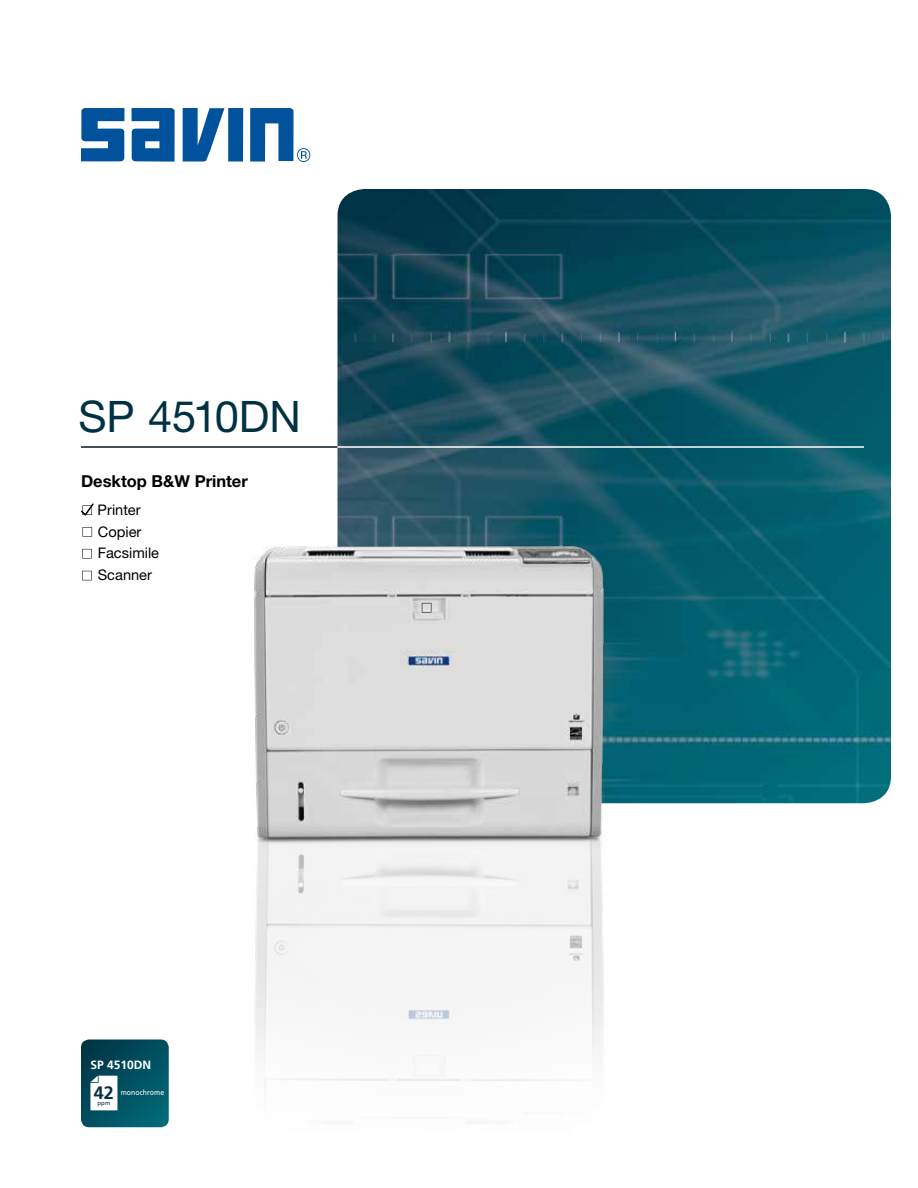
<style>
.page{position:relative;width:918px;height:1188px;background:#fff}
.page>*{position:absolute;margin:0;border:0;box-sizing:border-box;transform-origin:0 0}
.t1{font:43.5px "Helvetica Neue LT Std";letter-spacing:-.005em;color:#003143}
.t2{font:700 18px "Frutiger LT Std";color:#003143}
.t3{font:700 16.5px "Helvetica Neue LT Std";color:#000}
.t4{font:14.7px/21.8px "Helvetica Neue LT Std";color:#000}
.t5{font:700 12px "Frutiger LT Std";color:#fff}
.t6{font:7.5px "Frutiger LT Std";letter-spacing:.01em;color:#fff;scale:.92 1}
.t7{font:6px "Frutiger LT Std";color:#003143}
</style>
<div class="page">
<img style="left:338px;top:189px;width:553px;height:614px">
<hr style="left:81px;top:446px;width:257px;height:2px;background:#041722">
<hr style="left:338px;top:446px;width:526px;height:2px;background:#fff">
<svg style="left:81px;top:108px;width:44px;height:54px;background:#3274af"></svg>
<svg style="left:183px;top:108px;width:41px;height:54px"></svg>
<div style="left:228px;top:108px;width:15px;height:54px;background:#00529c"></div>
<svg style="left:131px;top:108px;width:44px;height:54px;background:#2a6eac"></svg>
<svg style="left:250px;top:108px;width:60px;height:54px"></svg>
<svg style="left:81px;top:503px;width:13px;height:13px"></svg>
<img style="left:134px;top:468px;width:608px;height:660px">
<svg style="left:83px;top:527px;width:9px;height:10px"></svg>
<svg style="left:82px;top:549px;width:10px;height:10px"></svg>
<svg style="left:82px;top:571px;width:10px;height:9px"></svg>
<svg style="left:422px;top:603px;width:9px;height:9px"></svg>
<svg style="left:81px;top:1040px;width:88px;height:87px;background:#206573"></svg>
<h1 class="t1" style="left:78px;top:390px;width:224px">SP 4510DN</h1>
<p class="t3" style="left:81px;top:470px;width:168px">Desktop B&amp;W Printer</p>
<p class="t4" style="left:98px;top:499px;width:63px">Printer<br>Copier<br>Facsimile<br>Scanner</p>
<p class="t5" style="left:90px;top:1057px;width:62px">SP 4510DN</p>
<p class="t7" style="left:98px;top:1099px;width:14px">ppm</p>
<p class="t2" style="left:94px;top:1083px;width:22px">42</p>
<p class="t6" style="left:121px;top:1088px;width:49px">monochrome</p>
</div>
